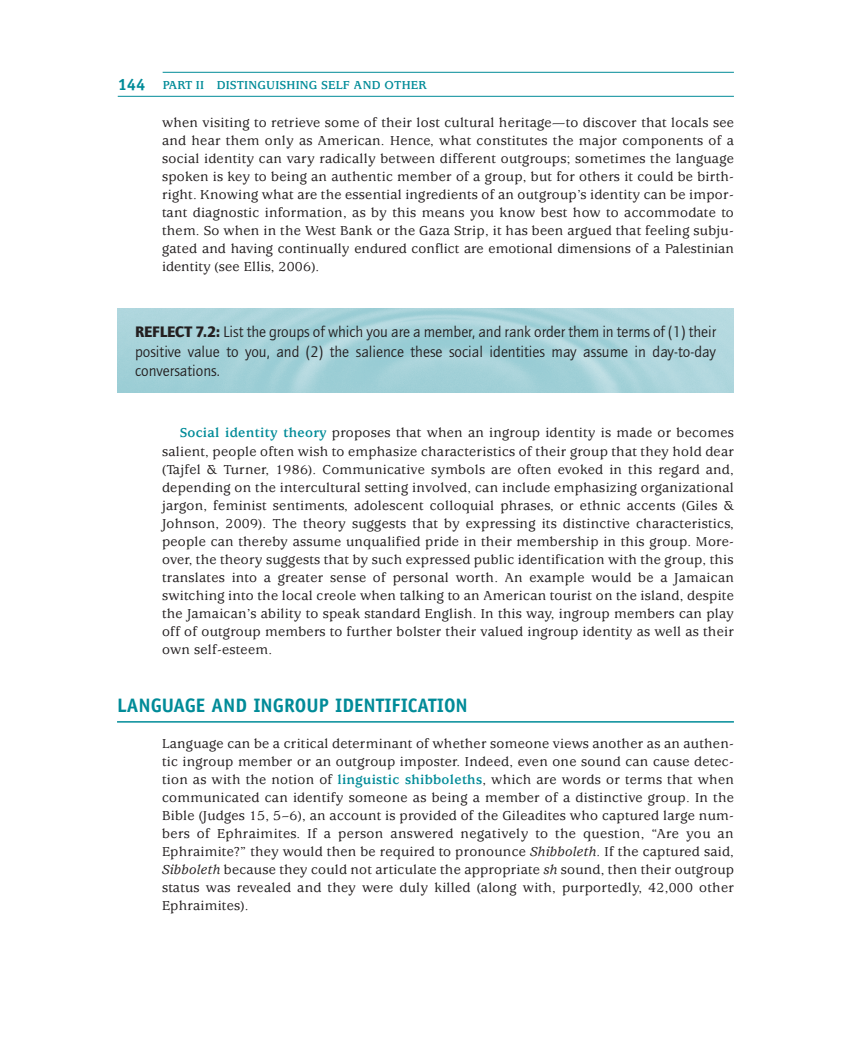
<style>
.page{position:relative;width:851px;height:1040px;background:#fff}
.page>*{position:absolute;margin:0;border:0;box-sizing:border-box;transform-origin:0 0}
.Heading_1{font:700 19.5px "Officina Sans";color:#008b98}
.Journey_Through_Chap{font:15.75px/19.5px "Quay Sans EF";color:#231f20;text-align:justify}
.Paragraph_after_1_he{font:500 14.25px/18px "Usherwood";letter-spacing:.02em;color:#231f20;text-align:justify}
.t1{font:700 12.75px "Usherwood";letter-spacing:.02em;color:#008b98}
.s1{font-family:"Officina Sans";font-size:16.5px}
.s2{font-weight:900}
.s3{font-weight:700;color:#008b98}
.s4{font-style:italic}
</style>
<div class="page">
<hr style="left:118px;top:96px;width:615px;height:1px;background:#008b98">
<hr style="left:163px;top:72px;width:570px;height:1px;background:#008b98">
<hr style="left:117px;top:721px;width:617px;height:1px;background:#008b98">
<p class="t1" style="left:118px;top:78px;width:311px"><span class="s1">144</span> PART II DISTINGUISHING SELF AND OTHER</p>
<p class="Paragraph_after_1_he" style="left:162px;top:114px;width:573px">when visiting to retrieve some of their lost cultural heritage—to discover that locals see and hear them only as American. Hence, what constitutes the major components of a social identity can vary radically between different outgroups; sometimes the language spoken is key to being an authentic member of a group, but for others it could be birth&shy;right. Knowing what are the essential ingredients of an outgroup’s identity can be impor&shy;tant diagnostic information, as by this means you know best how to accommodate to them. So when in the West Bank or the Gaza Strip, it has been argued that feeling subju&shy;gated and having continually endured conflict are emotional dimensions of a Palestinian identity (see Ellis, 2006).</p>
<p class="Journey_Through_Chap" style="left:135px;top:322px;width:582px"><span class="s2">REFLECT 7.2:</span> List the groups of which you are a member, and rank order them in terms of (1) their positive value to you, and (2) the salience these social identities may assume in day-to-day conversations.</p>
<p class="Paragraph_after_1_he" style="left:162px;top:424px;width:573px;text-indent:18px"><span class="s3">Social identity theory</span> proposes that when an ingroup identity is made or becomes salient, people often wish to emphasize characteristics of their group that they hold dear (Tajfel &amp; Turner, 1986). Communicative symbols are often evoked in this regard and, depending on the intercultural setting involved, can include emphasizing organizational jargon, feminist sentiments, adolescent colloquial phrases, or ethnic accents (Giles &amp; Johnson, 2009). The theory suggests that by expressing its distinctive characteristics, people can thereby assume unqualified pride in their membership in this group. More&shy;over, the theory suggests that by such expressed public identification with the group, this translates into a greater sense of personal worth. An example would be a Jamaican switching into the local creole when talking to an American tourist on the island, despite the Jamaican’s ability to speak standard English. In this way, ingroup members can play off of outgroup members to further bolster their valued ingroup identity as well as their own self-esteem.</p>
<p class="Heading_1" style="left:117px;top:693px;width:352px">LANGUAGE AND INGROUP IDENTIFICATION</p>
<p class="Paragraph_after_1_he" style="left:162px;top:735px;width:573px">Language can be a critical determinant of whether someone views another as an authen&shy;tic ingroup member or an outgroup imposter. Indeed, even one sound can cause detec&shy;tion as with the notion of <span class="s3">linguistic shibboleths</span>, which are words or terms that when communicated can identify someone as being a member of a distinctive group. In the Bible (Judges 15, 5–6), an account is provided of the Gileadites who captured large num&shy;bers of Ephraimites. If a person answered negatively to the question, “Are you an Ephraimite?” they would then be required to pronounce <span class="s4">Shibboleth.</span> If the captured said, <span class="s4">Sibboleth</span> because they could not articulate the appropriate <span class="s4">sh</span> sound, then their outgroup status was revealed and they were duly killed (along with, purportedly, 42,000 other Ephraimites).</p>
</div>
